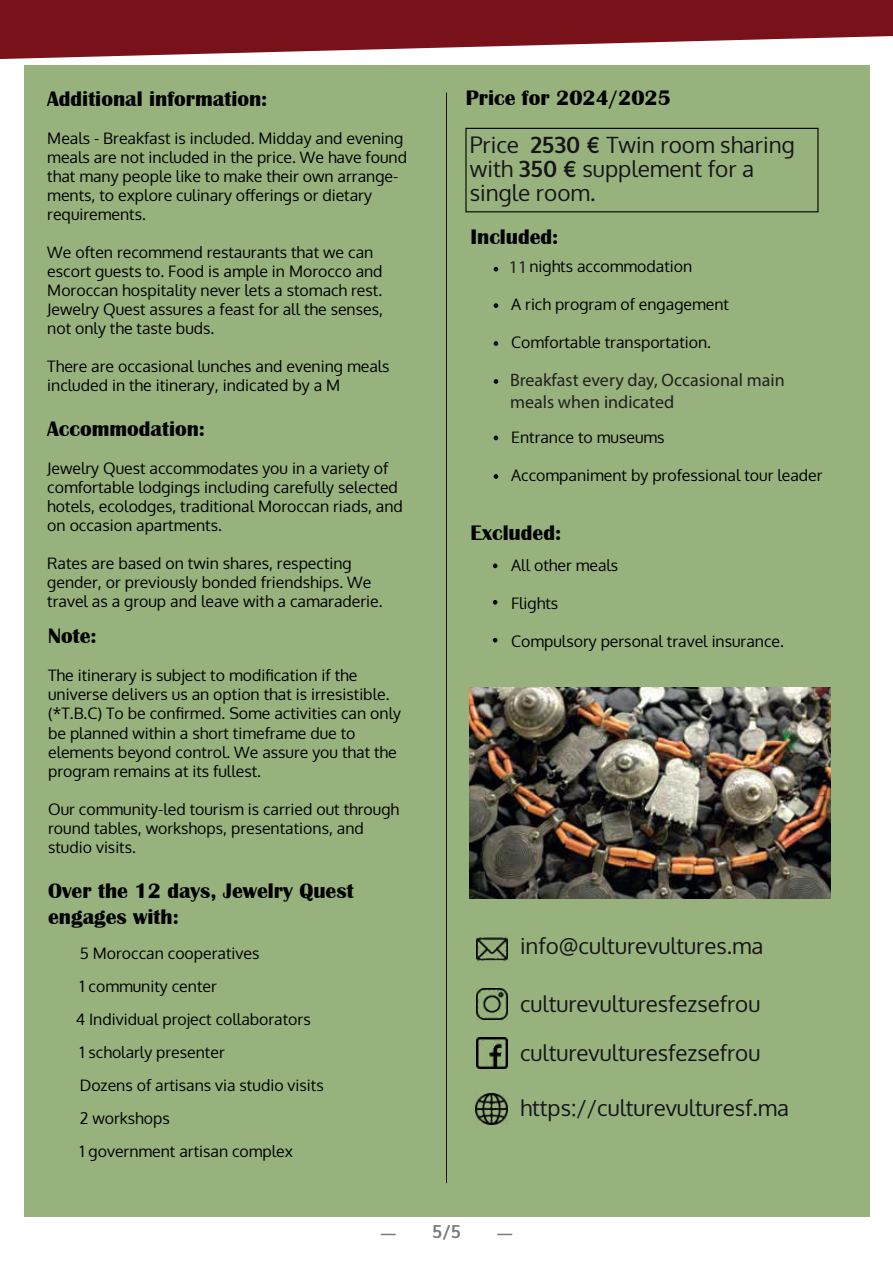
<style>
.page{position:relative;width:893px;height:1263px;background:#fff}
.page>*{position:absolute;margin:0;border:0;box-sizing:border-box;transform-origin:0 0}
.t1{font:22.5px/24px "Oxygen";color:#161419}
.t2{font:22.35px/49.2px "Oxygen";color:#161419}
.t3{font:700 21.6px/26px "Britannic";color:#000001}
.t4{font:18px/21.6px "Myriad Pro";color:#231f20}
.t5{font:700 18px "Oxygen";color:#777b7d}
.t6{font:15.9px/19px "Oxygen";color:#000001}
.s1{font-weight:700}
</style>
<div class="page">
<div style="left:24px;top:65px;width:845px;height:1151px;background:#97b27d"></div>
<hr style="left:446px;top:93px;width:1px;height:1090px;background:#161419">
<svg style="left:494px;top:303px;width:4px;height:5px"></svg>
<svg style="left:494px;top:267px;width:4px;height:5px"></svg>
<svg style="left:494px;top:341px;width:4px;height:5px"></svg>
<svg style="left:494px;top:379px;width:4px;height:5px"></svg>
<svg style="left:494px;top:436px;width:4px;height:4px"></svg>
<svg style="left:494px;top:474px;width:4px;height:5px"></svg>
<svg style="left:493px;top:600px;width:4px;height:5px"></svg>
<svg style="left:493px;top:563px;width:4px;height:5px"></svg>
<svg style="left:493px;top:638px;width:4px;height:4px"></svg>
<div style="left:465px;top:128px;width:353px;height:84px;border:1px solid #000"></div>
<img style="left:469px;top:688px;width:361px;height:211px">
<img style="left:476px;top:988px;width:31px;height:31px">
<img style="left:476px;top:1038px;width:31px;height:31px">
<img style="left:476px;top:1093px;width:32px;height:32px">
<img style="left:476px;top:937px;width:31px;height:24px">
<svg style="left:0;top:0;width:893px;height:59px;fill:#79111b"></svg>
<svg style="left:381px;top:1234px;width:15px;height:1px"></svg>
<svg style="left:497px;top:1234px;width:15px;height:1px"></svg>
<h3 class="t3" style="left:47px;top:86px;width:222px">Additional information:</h3>
<p class="t6" style="left:47px;top:129px;width:361px">Meals - Breakfast is included. Midday and evening meals are not included in the price. We have found that many people like to make their own arrange&shy;ments, to explore culinary offerings or dietary requirements.</p>
<p class="t6" style="left:47px;top:243px;width:337px">We often recommend restaurants that we can escort guests to. Food is ample in Morocco and Moroccan hospitality never lets a stomach rest.<br>Jewelry Quest assures a feast for all the senses, not only the taste buds.</p>
<p class="t6" style="left:47px;top:357px;width:344px">There are occasional lunches and evening meals included in the itinerary, indicated by a M</p>
<h3 class="t3" style="left:47px;top:416px;width:159px">Accommodation:</h3>
<p class="t6" style="left:47px;top:459px;width:357px">Jewelry Quest accommodates you in a variety of comfortable lodgings including carefully selected hotels, ecolodges, traditional Moroccan riads, and on occasion apartments.</p>
<p class="t6" style="left:47px;top:554px;width:337px">Rates are based on twin shares, respecting gender, or previously bonded friendships. We travel as a group and leave with a camaraderie.</p>
<h3 class="t3" style="left:48px;top:623px;width:50px">Note:</h3>
<p class="t6" style="left:48px;top:666px;width:354px">The itinerary is subject to modification if the universe delivers us an option that is irresistible. (*T.B.C) To be confirmed. Some activities can only be planned within a short timeframe due to elements beyond control. We assure you that the program remains at its fullest.</p>
<p class="t6" style="left:48px;top:799px;width:353px">Our community-led tourism is carried out through round tables, workshops, presentations, and studio visits.</p>
<h3 class="t3" style="left:48px;top:878px;width:307px">Over the 12 days, Jewelry Quest engages with:</h3>
<p class="t6" style="left:76px;top:937px;width:249px;line-height:33px">5 Moroccan cooperatives<br>1 community center<br>4 Individual project collaborators<br>1 scholarly presenter<br>Dozens of artisans via studio visits<br>2 workshops<br>1 government artisan complex</p>
<h3 class="t3" style="left:466px;top:85px;width:207px">Price for 2024/2025</h3>
<h1 class="t1" style="left:470px;top:133px;width:326px">Price <span class="s1">2530 €</span> Twin room sharing with <span class="s1">350 €</span> supplement for a single room.</h1>
<h3 class="t3" style="left:470px;top:224px;width:89px">Included:</h3>
<p class="t6" style="left:511px;top:257px;width:183px">14 nights accommodation</p>
<p class="t6" style="left:511px;top:295px;width:219px">A rich program of engagement</p>
<p class="t6" style="left:511px;top:333px;width:201px">Comfortable transportation.</p>
<p class="t6" style="left:511px;top:371px;width:304px">Breakfast every day (2-8), Occasional main meals when indicated</p>
<p class="t6" style="left:511px;top:428px;width:155px">Entrance to museums</p>
<p class="t6" style="left:511px;top:466px;width:313px">Accompaniment by professional tour leader</p>
<p class="t4" style="left:509px;top:256px;width:20px">11</p>
<p class="t4" style="left:510px;top:369px;width:276px">Breakfast every day, Occasional main meals when indicated</p>
<h3 class="t3" style="left:470px;top:520px;width:92px">Excluded:</h3>
<p class="t6" style="left:511px;top:556px;width:109px">All other meals</p>
<p class="t6" style="left:511px;top:594px;width:49px">Flights</p>
<p class="t6" style="left:511px;top:632px;width:274px">Compulsory personal travel insurance.</p>
<p class="t5" style="left:432px;top:1220px;width:30px">5/5</p>
<h2 class="t2" style="left:520px;top:921px;width:245px">info@culturevultures.ma</h2>
<h2 class="t2" style="left:520px;top:979px;width:242px">culturevulturesfezsefrou culturevulturesfezsefrou</h2>
<h2 class="t2" style="left:520px;top:1083px;width:271px">https://culturevulturesf.ma</h2>
</div>
